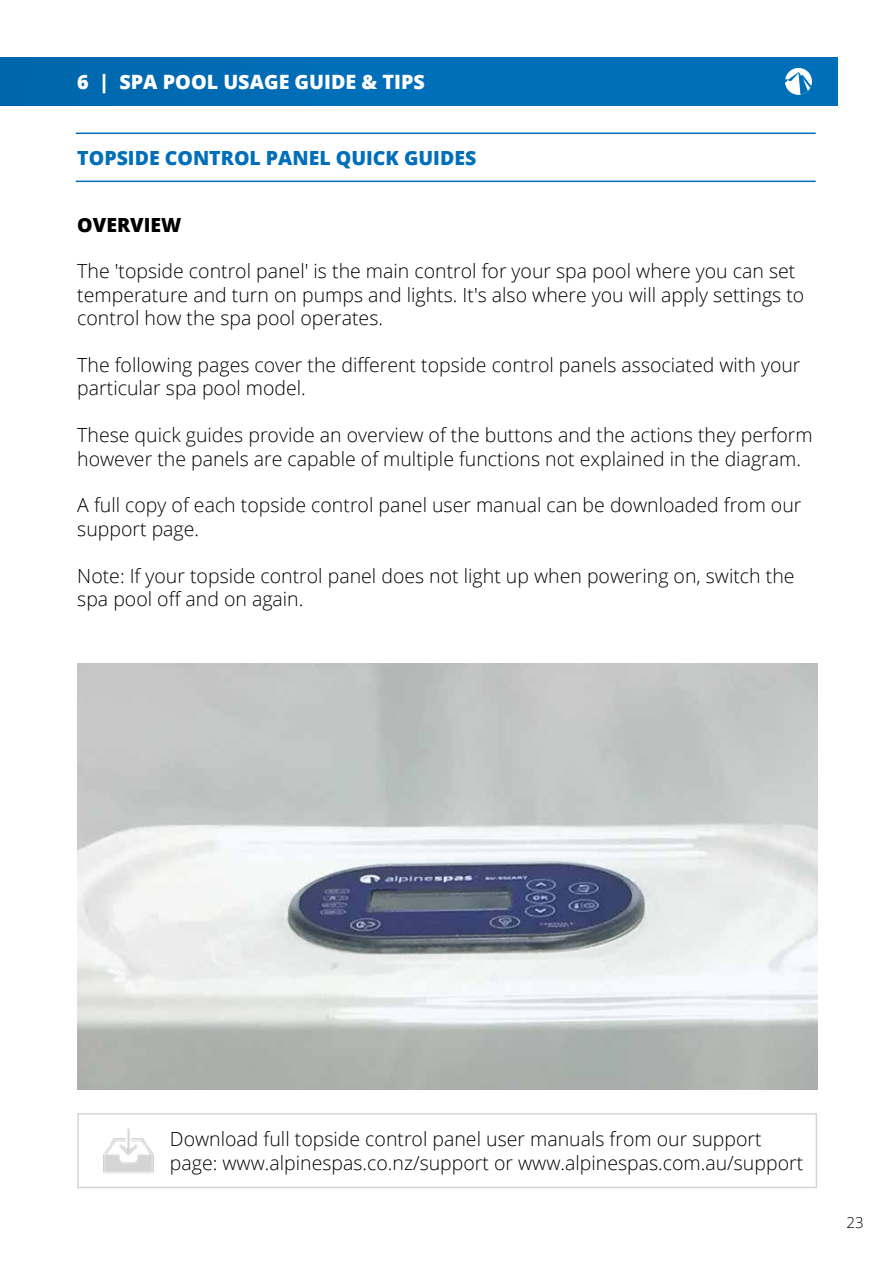
<style>
.page{position:relative;width:893px;height:1263px;background:#fff}
.page>*{position:absolute;margin:0;border:0;box-sizing:border-box;transform-origin:0 0}
.t1{font:800 19.8px "Open Sans";color:#fff}
.t2{font:300 19.5px/23.4px "Open Sans";color:#000}
.t3{font:800 19.5px "Open Sans";color:#006fba}
.t4{font:800 19.5px "Open Sans";color:#000}
.t5{font:300 15px "Open Sans";color:#000}
</style>
<div class="page">
<div style="left:0;top:57px;width:838px;height:48px;background:linear-gradient(to right,#0069af,#0071be)"></div>
<div style="left:785px;top:68px;width:27px;height:27px;background:#fff;border-radius:50%"></div>
<svg style="left:785px;top:72px;width:26px;height:23px"></svg>
<hr style="left:76px;top:181px;width:740px;height:1px;background:#006fba">
<hr style="left:76px;top:133px;width:740px;height:1px;background:#006fba">
<div style="left:77px;top:1113px;width:740px;height:75px;border:2px solid #d3d5d6"></div>
<img style="left:103px;top:1128px;width:51px;height:46px">
<img style="left:77px;top:663px;width:740px;height:427px">
<p class="t1" style="left:77px;top:67px;width:349px">6 | SPA POOL USAGE GUIDE &amp; TIPS</p>
<p class="t3" style="left:77px;top:143px;width:400px">TOPSIDE CONTROL PANEL QUICK GUIDES</p>
<p class="t4" style="left:77px;top:210px;width:106px">OVERVIEW</p>
<p class="t2" style="left:77px;top:259px;width:728px">The 'topside control panel' is the main control for your spa pool where you can set temperature and turn on pumps and lights. It's also where you will apply settings to control how the spa pool operates.</p>
<p class="t2" style="left:77px;top:353px;width:725px">The following pages cover the different topside control panels associated with your particular spa pool model.</p>
<p class="t2" style="left:77px;top:423px;width:737px">These quick guides provide an overview of the buttons and the actions they perform however the panels are capable of multiple functions not explained in the diagram.</p>
<p class="t2" style="left:77px;top:493px;width:726px">A full copy of each topside control panel user manual can be downloaded from our support page.</p>
<p class="t2" style="left:77px;top:563px;width:719px">Note: If your topside control panel does not light up when powering on, switch the spa pool off and on again.</p>
<p class="t2" style="left:170px;top:1127px;width:635px">Download full topside control panel user manuals from our support page: www.alpinespas.co.nz/support or www.alpinespas.com.au/support</p>
<p class="t5" style="left:846px;top:1212px;width:19px">23</p>
</div>
